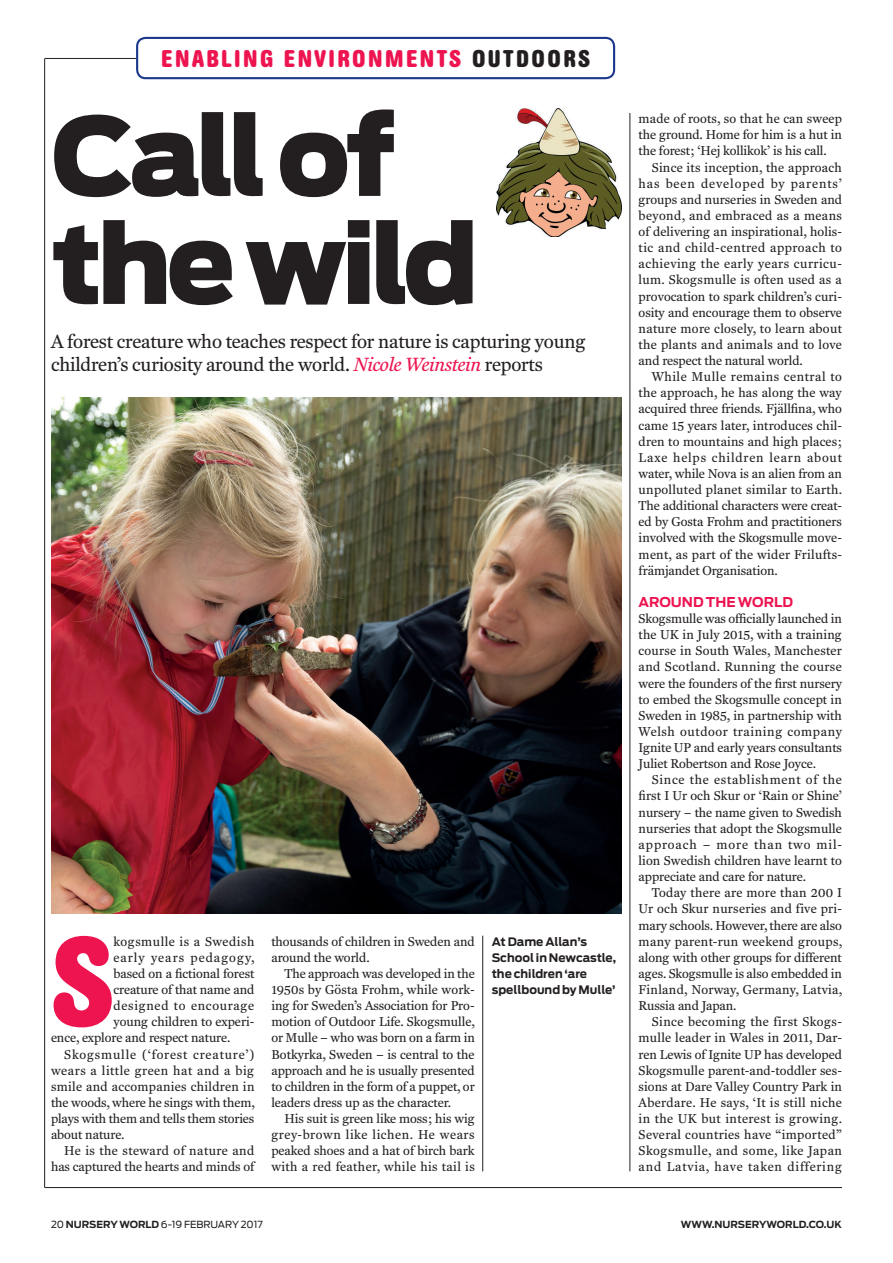
<style>
.page{position:relative;width:893px;height:1263px;background:#fff}
.page>*{position:absolute;margin:0;border:0;box-sizing:border-box;transform-origin:0 0}
.Text_-_Drop_Cap{font:700 condensed 126.15px "AG Book Rounded BQ";color:#ed1450}
.Feature_-_Headline{font:900 108px/108px "Antenna";letter-spacing:-.05em;color:#231f20}
.Strap_-_Left{font:700 condensed 24px "AG Book Rounded BQ";letter-spacing:.1em;color:#ed1450}
.Feature_-_Standfirst{font:19.5px/22.5px "Fenway";letter-spacing:-.01em;color:#231f20}
.Crosshead{font:700 13.5px "Antenna";color:#ed1450}
.Text_-_Indented{font:13.2px/16.2px "Fenway";letter-spacing:-.005em;color:#231f20;text-align:justify}
.Text_-_Full_Out{font:13.2px/16.2px "Fenway";letter-spacing:-.005em;color:#231f20;text-align:justify}
.Text_-_Drop_Cap-2{font:13.2px "Fenway";color:#231f20}
.Text_-_Drop_Cap-3{font:13.2px "Fenway";letter-spacing:.04em;color:#231f20}
.Text_-_Drop_Cap-4{font:13.2px "Fenway";letter-spacing:.075em;color:#231f20}
.Text_-_Drop_Cap-5{font:13.2px "Fenway";letter-spacing:.055em;color:#231f20}
.t1{font:700 11.7px/16.2px "Antenna";color:#231f20}
.Folio___Left{font:9.75px "Antenna";color:#231f20}
.Folio_-_Right{font:700 9.75px "Antenna";color:#231f20}
.s1{color:#231f20}
.s2{font-style:italic;color:#ed1450}
.s3{font-weight:700}
</style>
<div class="page">
<hr style="left:45px;top:58px;width:91px;height:1px;background:#231f20">
<hr style="left:44px;top:59px;width:1px;height:1128px;background:#231f20">
<hr style="left:45px;top:1187px;width:797px;height:1px;background:#231f20">
<hr style="left:482px;top:936px;width:1px;height:235px;background:#231f20">
<hr style="left:630px;top:113px;width:1px;height:1058px;background:#231f20">
<div style="left:136px;top:37px;width:479px;height:42px;border:2px solid #1b388c;border-radius:9px"></div>
<img style="left:51px;top:397px;width:571px;height:516px">
<img style="left:496px;top:108px;width:125px;height:128px">
<p class="Strap_-_Left" style="left:161px;top:44px;width:431px">ENABLING ENVIRONMENTS <span class="s1">OUTDOORS</span></p>
<p class="Feature_-_Headline" style="left:51px;top:103px;width:429px">Call of the wild</p>
<p class="Feature_-_Standfirst" style="left:51px;top:330px;width:536px">A forest creature who teaches respect for nature is capturing young children’s curiosity around the world. <span class="s2">Nicole Weinstein</span> reports</p>
<p class="Text_-_Drop_Cap" style="left:51px;top:909px;width:65px">S</p>
<p class="Text_-_Drop_Cap-3" style="left:113px;top:933px;width:142px">kogsmulle is a Swedish</p>
<p class="Text_-_Drop_Cap-4" style="left:113px;top:949px;width:142px">early years pedagogy,</p>
<p class="Text_-_Drop_Cap-2" style="left:113px;top:965px;width:142px">based on a fictional forest</p>
<p class="Text_-_Drop_Cap-2" style="left:113px;top:981px;width:142px">creature of that name and</p>
<p class="Text_-_Drop_Cap-5" style="left:113px;top:997px;width:142px">designed to encourage</p>
<p class="Text_-_Drop_Cap-2" style="left:113px;top:1014px;width:142px">young children to experi-</p>
<p class="Text_-_Drop_Cap-2" style="left:51px;top:1030px;width:181px">ence, explore and respect nature.</p>
<p class="Text_-_Indented" style="left:51px;top:1046px;width:205px;text-indent:13px">Skogsmulle (‘forest creature’) wears a little green hat and a big smile and accompanies children in the woods, where he sings with them, plays with them and tells them stories about nature.</p>
<p class="Text_-_Indented" style="left:51px;top:1143px;width:205px;text-align:right">He is the steward of nature and has captured the hearts and minds of</p>
<p class="Text_-_Indented" style="left:271px;top:933px;width:205px">thousands of children in Sweden and around the world.</p>
<p class="Text_-_Indented" style="left:271px;top:965px;width:205px;text-indent:13px">The approach was developed in the 1950s by Gösta Frohm, while work&shy;ing for Sweden’s Association for Pro&shy;motion of Outdoor Life. Skogsmulle, or Mulle – who was born on a farm in Botkyrka, Sweden – is central to the approach and he is usually presented to children in the form of a puppet, or leaders dress up as the character.</p>
<p class="Text_-_Indented" style="left:271px;top:1110px;width:205px;text-indent:13px">His suit is green like moss; his wig grey-brown like lichen. He wears peaked shoes and a hat of birch bark with a red feather, while his tail is</p>
<p class="t1" style="left:492px;top:933px;width:126px">At Dame Allan’s<br>School in Newcastle, the children ‘are spellbound by Mulle’</p>
<p class="Text_-_Indented" style="left:639px;top:111px;width:205px">made of roots, so that he can sweep the ground. Home for him is a hut in the forest; ‘Hej kollikok’ is his call.</p>
<p class="Text_-_Indented" style="left:639px;top:159px;width:205px;text-indent:13px">Since its inception, the approach has been developed by parents’ groups and nurseries in Sweden and beyond, and embraced as a means of delivering an inspirational, holis&shy;tic and child-centred approach to achieving the early years curricu&shy;lum. Skogsmulle is often used as a provocation to spark children’s curi&shy;osity and encourage them to observe nature more closely, to learn about the plants and animals and to love and respect the natural world.</p>
<p class="Text_-_Indented" style="left:639px;top:369px;width:205px;text-indent:13px">While Mulle remains central to the approach, he has along the way acquired three friends. Fjällfina, who came 15 years later, introduces chil&shy;dren to mountains and high places; Laxe helps children learn about water, while Nova is an alien from an unpolluted planet similar to Earth.<br>The additional characters were creat&shy;ed by Gosta Frohm and practitioners involved with the Skogsmulle move&shy;ment, as part of the wider Frilufts&shy;främjandet Organisation.</p>
<p class="Crosshead" style="left:639px;top:594px;width:156px">AROUND THE WORLD</p>
<p class="Text_-_Full_Out" style="left:639px;top:610px;width:205px">Skogsmulle was officially launched in the UK in July 2015, with a training course in South Wales, Manchester and Scotland. Running the course were the founders of the first nursery to embed the Skogsmulle concept in Sweden in 1985, in partnership with Welsh outdoor training company Ignite UP and early years consultants Juliet Robertson and Rose Joyce.</p>
<p class="Text_-_Indented" style="left:639px;top:772px;width:205px;text-indent:13px">Since the establishment of the first I Ur och Skur or ‘Rain or Shine’ nursery – the name given to Swedish nurseries that adopt the Skogsmulle approach – more than two mil&shy;lion Swedish children have learnt to appreciate and care for nature.</p>
<p class="Text_-_Indented" style="left:639px;top:885px;width:205px;text-indent:13px">Today there are more than 200 I Ur och Skur nurseries and five pri&shy;mary schools. However, there are also many parent-run weekend groups, along with other groups for different ages. Skogsmulle is also embedded in Finland, Norway, Germany, Latvia, Russia and Japan.</p>
<p class="Text_-_Indented" style="left:639px;top:1014px;width:205px;text-indent:13px">Since becoming the first Skogs&shy;mulle leader in Wales in 2011, Dar&shy;ren Lewis of Ignite UP has developed Skogsmulle parent-and-toddler ses&shy;sions at Dare Valley Country Park in Aberdare. He says, ‘It is still niche in the UK but interest is growing.<br>Several countries have “imported” Skogsmulle, and some, like Japan and Latvia, have taken differing</p>
<p class="Folio___Left" style="left:51px;top:1218px;width:213px">20 <span class="s3">NURSERY WORLD</span> 6-19 FEBRUARY 2017</p>
<p class="Folio_-_Right" style="left:681px;top:1218px;width:162px">WWW.NURSERYWORLD.CO.UK</p>
</div>
